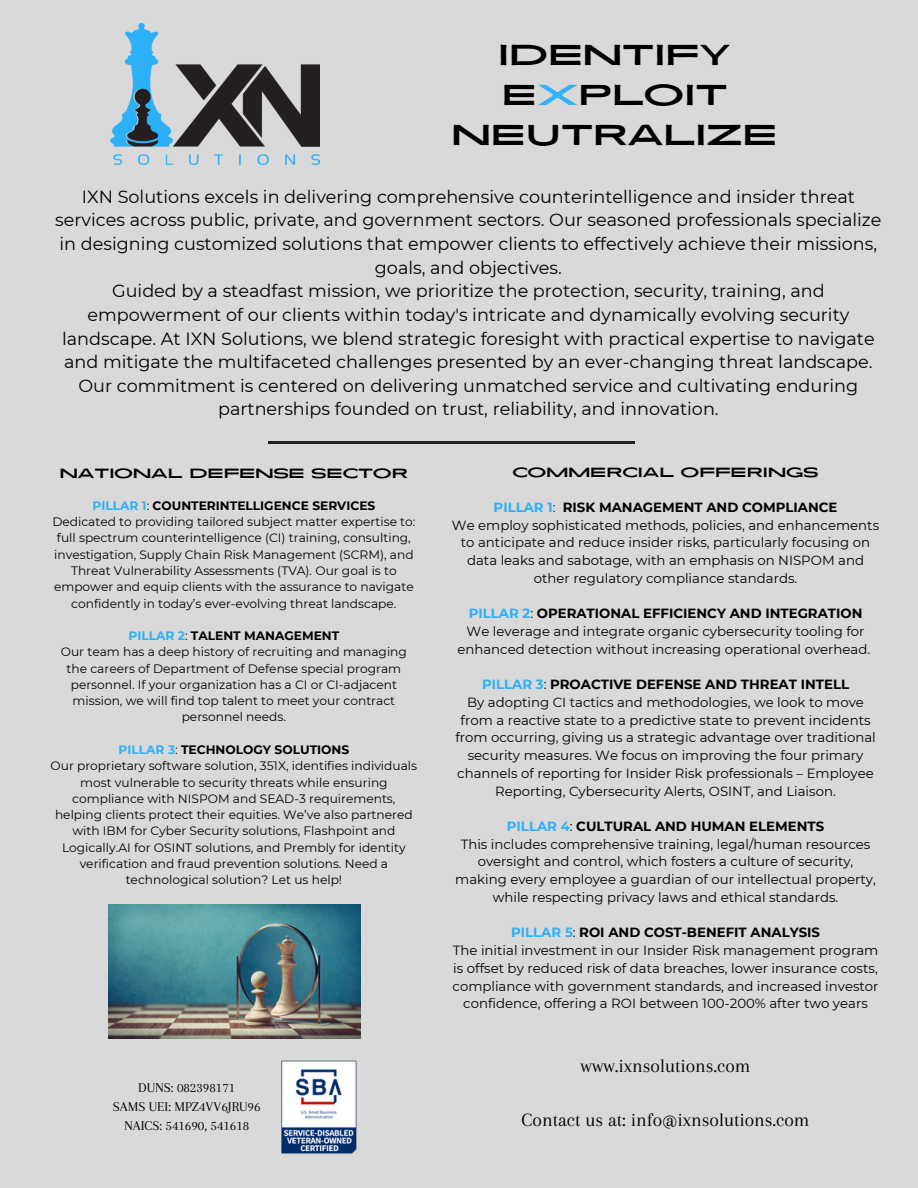
<style>
.page{position:relative;width:918px;height:1188px;background:#d9d9d9}
.page>*{position:absolute;margin:0;border:0;box-sizing:border-box;transform-origin:0 0}
.t1{font:28.65px/40.2px "Ayr Lucidity Expand";color:#000;text-align:center}
.t2{font:19.5px "Arapey";color:#000}
.t3{font:17.7px/23.7px "Montserrat";color:#000;text-align:center}
.t4{font:13.95px/19.2px "Arapey";color:#000;text-align:center}
.t5{font:13.35px/17.7px "Montserrat";color:#000;text-align:center}
.t6{font:700 13.35px "Montserrat";color:#000}
.t7{font:13.35px "Ayr Lucidity Expand";color:#000}
.t8{font:12.15px/16.4px "Montserrat";color:#000;text-align:center}
.t9{font:700 12.15px "Montserrat";color:#000}
.s1{color:#31b1f7}
.s2{color:#2cb0f8}
.s3{font-weight:400}
.s4{font-weight:700;color:#2cb0f8}
.s5{color:#171717}
.s6{font-weight:700}
</style>
<div class="page">
<img style="left:108px;top:904px;width:252px;height:134px">
<hr style="left:268px;top:441px;width:367px;height:2px;background:#231f20">
<img style="left:111px;top:24px;width:208px;height:140px">
<img style="left:282px;top:1061px;width:74px;height:92px">
<p class="t1" style="left:452px;top:33px;width:322px">IDENTIFY<br>E<span class="s1">X</span>PLOIT<br>NEUTRALIZE</p>
<h1 class="t3" style="left:55px;top:185px;width:828px">IXN Solutions excels in delivering comprehensive counterintelligence and insider threat services across public, private, and government sectors. Our seasoned professionals specialize in designing customized solutions that empower clients to effectively achieve their missions, goals, and objectives.<br>Guided by a steadfast mission, we prioritize the protection, security, training, and empowerment of our clients within today's intricate and dynamically evolving security landscape. At IXN Solutions, we blend strategic foresight with practical expertise to navigate and mitigate the multifaceted challenges presented by an ever-changing threat landscape.<br>Our commitment is centered on delivering unmatched service and cultivating enduring partnerships founded on trust, reliability, and innovation.</h1>
<h2 class="t7" style="left:60px;top:465px;width:350px">NATIONAL DEFENSE SECTOR</h2>
<p class="t9" style="left:92px;top:498px;width:284px"><span class="s2">PILLAR 1</span><span class="s3">:</span> COUNTERINTELLIGENCE SERVICES</p>
<h3 class="t8" style="left:52px;top:514px;width:365px">Dedicated to providing tailored subject matter expertise to: full spectrum counterintelligence (CI) training, consulting, investigation, Supply Chain Risk Management (SCRM), and Threat Vulnerability Assessments (TVA). Our goal is to empower and equip clients with the assurance to navigate confidently in today’s ever-evolving threat landscape.</h3>
<p class="t9" style="left:128px;top:628px;width:212px"><span class="s2">PILLAR 2</span><span class="s3">:</span> TALENT MANAGEMENT</p>
<p class="t8" style="left:61px;top:644px;width:348px">Our team has a deep history of recruiting and managing the careers of Department of Defense special program personnel. If your organization has a CI or CI-adjacent mission, we will find top talent to meet your contract personnel needs.</p>
<p class="t9" style="left:119px;top:742px;width:232px"><span class="s2">PILLAR 3</span><span class="s3">:</span> TECHNOLOGY SOLUTIONS</p>
<p class="t8" style="left:51px;top:758px;width:368px">Our proprietary software solution, 351X, identifies individuals most vulnerable to security threats while ensuring compliance with NISPOM and SEAD-3 requirements, helping clients protect their equities. We’ve also partnered with IBM for Cyber Security solutions, Flashpoint and Logically.AI for OSINT solutions, and Prembly for identity verification and fraud prevention solutions. Need a technological solution? Let us help!</p>
<h5 class="t4" style="left:113px;top:1078px;width:149px">DUNS: 082398171<br>SAMS UEI: MPZ4VV6JRU96<br>NAICS: 541690, 541618</h5>
<p class="t7" style="left:513px;top:464px;width:307px">COMMERCIAL OFFERINGS</p>
<p class="t5" style="left:452px;top:498px;width:429px"><span class="s4">PILLAR 1</span><span class="s5">:</span> <span class="s6">RISK MANAGEMENT AND COMPLIANCE<br></span>We employ sophisticated methods, policies, and enhancements to anticipate and reduce insider risks, particularly focusing on data leaks and sabotage, with an emphasis on NISPOM and</p>
<p class="t5" style="left:534px;top:569px;width:265px">other regulatory compliance standards.</p>
<p class="t5" style="left:457px;top:605px;width:414px"><span class="s4">PILLAR 2</span>: <span class="s6">OPERATIONAL EFFICIENCY AND INTEGRATION<br></span>We leverage and integrate organic cybersecurity tooling for enhanced detection without increasing operational overhead.</p>
<p class="t6" style="left:482px;top:676px;width:369px"><span class="s2">PILLAR 3</span><span class="s3">:</span> PROACTIVE DEFENSE AND THREAT INTELL</p>
<h3 class="t5" style="left:455px;top:693px;width:422px">By adopting CI tactics and methodologies, we look to move from a reactive state to a predictive state to prevent incidents from occurring, giving us a strategic advantage over traditional security measures. We focus on improving the four primary channels of reporting for Insider Risk professionals – Employee Reporting, Cybersecurity Alerts, OSINT, and Liaison.</h3>
<h3 class="t6" style="left:507px;top:818px;width:319px"><span class="s2">PILLAR 4</span><span class="s3">:</span> CULTURAL AND HUMAN ELEMENTS</h3>
<h5 class="t5" style="left:455px;top:835px;width:422px">This includes comprehensive training, legal/human resources oversight and control, which fosters a culture of security, making every employee a guardian of our intellectual property, while respecting privacy laws and ethical standards.</h5>
<h5 class="t6" style="left:511px;top:924px;width:310px"><span class="s2">PILLAR 5</span><span class="s3">:</span> ROI AND COST-BENEFIT ANALYSIS</h5>
<h5 class="t5" style="left:453px;top:942px;width:428px">The initial investment in our Insider Risk management program is offset by reduced risk of data breaches, lower insurance costs, compliance with government standards, and increased investor confidence, offering a ROI between 100-200% after two years</h5>
<h5 class="t2" style="left:581px;top:1055px;width:171px">www.ixnsolutions.com</h5>
<h5 class="t2" style="left:522px;top:1109px;width:290px">Contact us at: info@ixnsolutions.com</h5>
</div>
